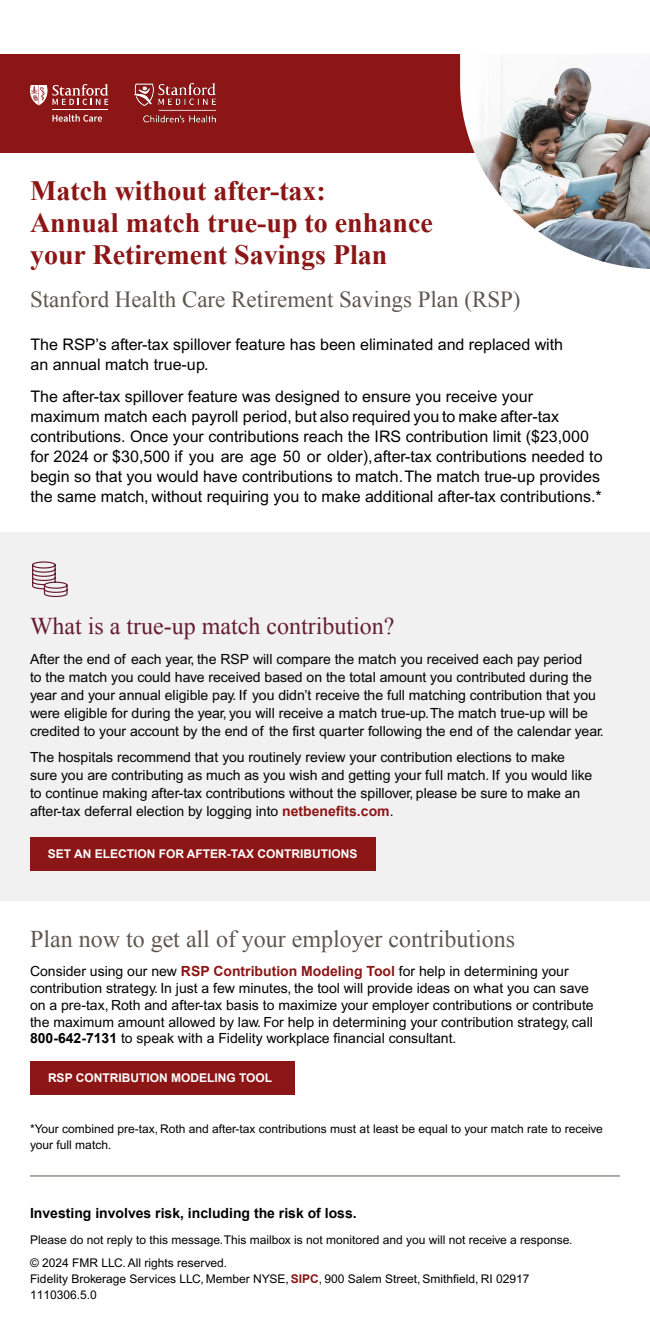
<style>
.page{position:relative;width:650px;height:1338px;background:#fff}
.page>*{position:absolute;margin:0;border:0;box-sizing:border-box;transform-origin:0 0}
.t1{font:700 28px/32px "Times New Roman";color:#8c1515}
.t2{font:24px "Times New Roman";color:#5f574f}
.t3{font:24px "Times New Roman";color:#651c32}
.t4{font:23px "Times New Roman";color:#5f574f}
.t5{font:16px/20px "Arial";color:#000}
.t6{font:14px/18px "Arial";color:#000}
.t7{font:700 14px "Arial";color:#000}
.t8{font:12px/16px "Arial";color:#000}
.t9{font:700 12px "Arial";color:#fff}
.s1{font-weight:700;color:#8c1515}
.s2{font-weight:700}
</style>
<div class="page">
<div style="left:0;top:532px;width:650px;height:368px;background:#f2f1f1"></div>
<hr style="left:30px;top:1175px;width:590px;height:1px;background:#5f574f">
<div style="left:0;top:54px;width:650px;height:99px;background:#8c1515"></div>
<svg style="left:52px;top:114px;width:50px;height:8px"></svg>
<hr style="left:52px;top:109px;width:56px;height:1px;background:#fff">
<svg style="left:30px;top:84px;width:78px;height:21px"></svg>
<img style="left:134px;top:84px;width:82px;height:39px">
<svg style="left:32px;top:561px;width:36px;height:37px"></svg>
<div style="left:30px;top:837px;width:346px;height:34px;background:#8c1515"></div>
<div style="left:30px;top:1061px;width:265px;height:34px;background:#8c1515"></div>
<img style="left:460px;top:54px;width:190px;height:215px">
<h1 class="t1" style="left:30px;top:174px;width:404px">Match without after-tax:<br>Annual match true-up to enhance your Retirement Savings Plan</h1>
<h3 class="t4" style="left:30px;top:284px;width:492px">Stanford Health Care Retirement Savings Plan (RSP)</h3>
<p class="t5" style="left:30px;top:334px;width:534px">The RSP’s after-tax spillover feature has been eliminated and replaced with an annual match true-up.</p>
<p class="t5" style="left:30px;top:386px;width:574px">The after-tax spillover feature was designed to ensure you receive your maximum match each payroll period, but also required you to make after-tax contributions. Once your contributions reach the IRS contribution limit ($23,000 for 2024 or $30,500 if you are age 50 or older), after-tax contributions needed to begin so that you would have contributions to match. The match true-up provides the same match, without requiring you to make additional after-tax contributions.*</p>
<h2 class="t3" style="left:30px;top:610px;width:366px">What is a true-up match contribution?</h2>
<p class="t6" style="left:30px;top:651px;width:575px">After the end of each year, the RSP will compare the match you received each pay period<br>to the match you could have received based on the total amount you contributed during the year and your annual eligible pay. If you didn’t receive the full matching contribution that you were eligible for during the year, you will receive a match true-up. The match true-up will be credited to your account by the end of the first quarter following the end of the calendar year.</p>
<p class="t6" style="left:30px;top:749px;width:564px">The hospitals recommend that you routinely review your contribution elections to make sure you are contributing as much as you wish and getting your full match. If you would like to continue making after-tax contributions without the spillover, please be sure to make an after-tax deferral election by logging into <span class="s1">netbenefits.com</span>.</p>
<p class="t9" style="left:48px;top:846px;width:311px">SET AN ELECTION FOR AFTER-TAX CONTRIBUTIONS</p>
<h2 class="t2" style="left:30px;top:923px;width:487px">Plan now to get all of your employer contributions</h2>
<p class="t6" style="left:30px;top:963px;width:565px;line-height:16.8px">Consider using our new <span class="s1">RSP Contribution Modeling Tool</span> for help in determining your contribution strategy. In just a few minutes, the tool will provide ideas on what you can save on a pre-tax, Roth and after-tax basis to maximize your employer contributions or contribute the maximum amount allowed by law. For help in determining your contribution strategy, call <span class="s2">800-642-7131</span> to speak with a Fidelity workplace financial consultant.</p>
<p class="t9" style="left:48px;top:1070px;width:226px">RSP CONTRIBUTION MODELING TOOL</p>
<p class="t8" style="left:30px;top:1121px;width:574px">*Your combined pre-tax, Roth and after-tax contributions must at least be equal to your match rate to receive your full match.</p>
<p class="t7" style="left:30px;top:1203px;width:328px">Investing involves risk, including the risk of loss.</p>
<p class="t8" style="left:30px;top:1228px;width:544px;line-height:23px">Please do not reply to this message. This mailbox is not monitored and you will not receive a response. © 2024 FMR LLC. All rights reserved.</p>
<p class="t8" style="left:30px;top:1271px;width:501px">Fidelity Brokerage Services LLC, Member NYSE, <span class="s1">SIPC</span>, 900 Salem Street, Smithfield, RI 02917<br>1110306.5.0</p>
</div>
